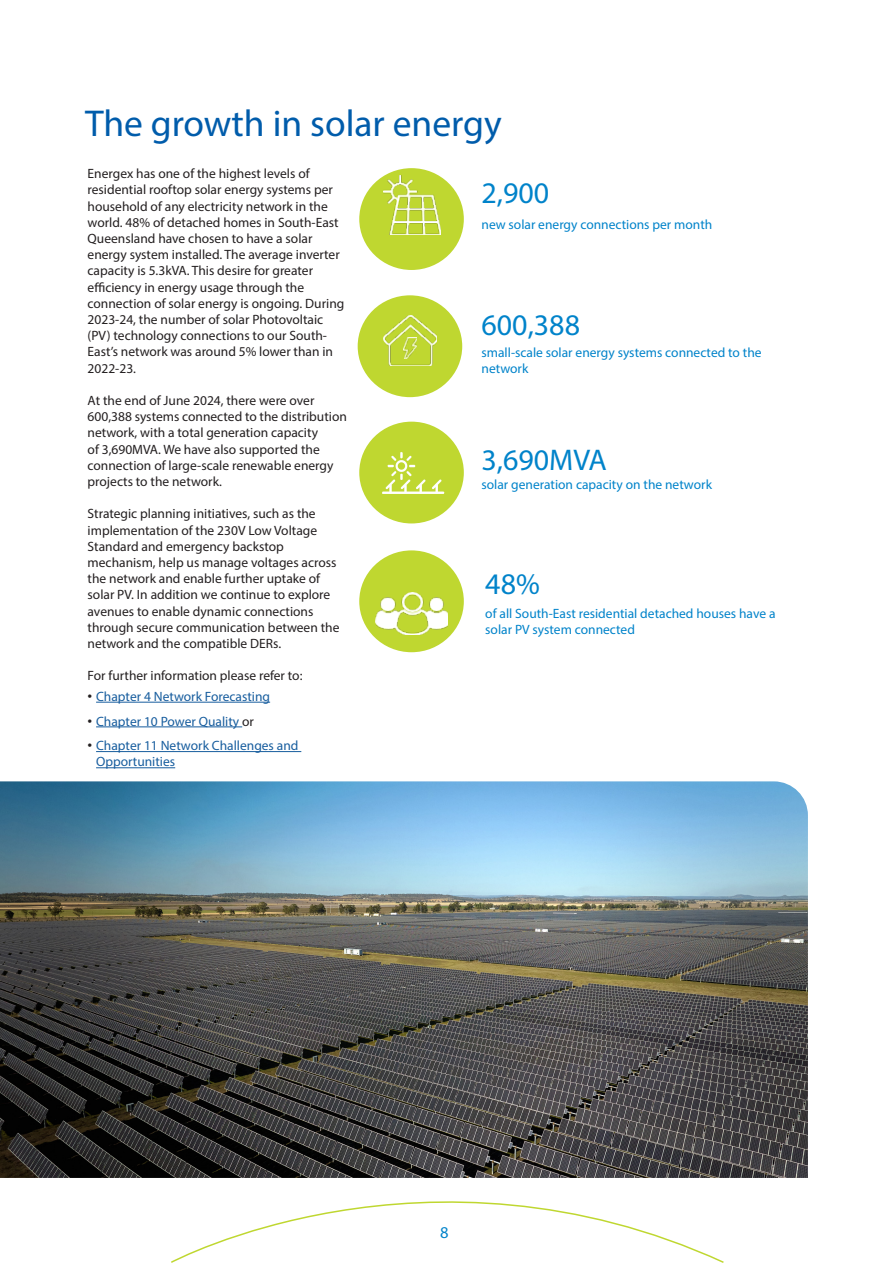
<style>
.page{position:relative;width:893px;height:1263px;background:#fff}
.page>*{position:absolute;margin:0;border:0;box-sizing:border-box;transform-origin:0 0}
.t1{font:37.5px "Myriad Pro";color:#005cab}
.t2{font:30px "Myriad Pro";color:#0083ca}
.t3{font:16.5px "Myriad Pro";color:#0083ca}
.t4{font:13.5px/16.2px "Myriad Pro";color:#231f20}
.t5{font:13.5px/16.2px "Myriad Pro";color:#0083ca}
.t6{font:13.5px/16.2px "Myriad Pro";color:#175d9e}
.s1{font-family:"Arial";color:#231f20}
.s2{color:#231f20}
</style>
<div class="page">
<div style="left:359px;top:168px;width:105px;height:102px;background:#bfd730;border-radius:50%"></div>
<div style="left:358px;top:295px;width:104px;height:102px;background:#bfd730;border-radius:50%"></div>
<div style="left:359px;top:422px;width:105px;height:101px;background:#bfd730;border-radius:50%"></div>
<div style="left:359px;top:550px;width:105px;height:102px;background:#bfd730;border-radius:50%"></div>
<img style="left:0;top:781px;width:808px;height:397px">
<svg style="left:170px;top:1127px;width:555px;height:136px"></svg>
<img style="left:383px;top:176px;width:57px;height:59px">
<img style="left:383px;top:316px;width:54px;height:49px">
<img style="left:403px;top:338px;width:14px;height:21px">
<img style="left:375px;top:592px;width:73px;height:43px">
<img style="left:382px;top:452px;width:63px;height:42px">
<hr style="left:96px;top:702px;width:174px;height:1px;background:#175d9e">
<hr style="left:96px;top:726px;width:146px;height:1px;background:#175d9e">
<hr style="left:96px;top:751px;width:205px;height:1px;background:#175d9e">
<hr style="left:96px;top:767px;width:79px;height:1px;background:#175d9e">
<p class="t1" style="left:85px;top:100px;width:418px">The growth in solar energy</p>
<p class="t2" style="left:481px;top:174px;width:69px">2,900</p>
<p class="t4" style="left:88px;top:165px;width:258px">Energex has one of the highest levels of residential rooftop solar energy systems per household of any electricity network in the world. 48% of detached homes in South-East Queensland have chosen to have a solar energy system installed. The average inverter capacity is 5.3kVA. This desire for greater efficiency in energy usage through the connection of solar energy is ongoing. During 2023-24, the number of solar Photovoltaic (PV) technology connections to our South-East’s network was around 5% lower than in 2022-23.</p>
<p class="t4" style="left:88px;top:392px;width:261px">At the end of June 2024, there were over 600,388 systems connected to the distribution network, with a total generation capacity<br>of 3,690MVA. We have also supported the connection of large-scale renewable energy projects to the network.</p>
<p class="t4" style="left:88px;top:505px;width:253px">Strategic planning initiatives, such as the implementation of the 230V Low Voltage Standard and emergency backstop mechanism, help us manage voltages across the network and enable further uptake of solar PV. In addition we continue to explore avenues to enable dynamic connections through secure communication between the network and the compatible DERs.</p>
<p class="t4" style="left:88px;top:667px;width:216px">For further information please refer to:</p>
<p class="t6" style="left:88px;top:688px;width:184px"><span class="s1">•</span> Chapter 4 Network Forecasting</p>
<p class="t6" style="left:88px;top:713px;width:168px"><span class="s1">•</span> Chapter 10 Power Quality <span class="s2">or</span></p>
<p class="t6" style="left:96px;top:737px;width:204px;text-indent:-9px"><span class="s1">•</span> Chapter 11 Network Challenges and<br>Opportunities</p>
<p class="t5" style="left:481px;top:216px;width:232px">new solar energy connections per month</p>
<p class="t2" style="left:481px;top:306px;width:100px">600,388</p>
<p class="t5" style="left:481px;top:344px;width:282px">small-scale solar energy systems connected to the network</p>
<p class="t2" style="left:481px;top:441px;width:127px">3,690MVA</p>
<p class="t5" style="left:481px;top:476px;width:232px">solar generation capacity on the network</p>
<p class="t2" style="left:485px;top:565px;width:56px">48%</p>
<p class="t5" style="left:485px;top:605px;width:292px">of all South-East residential detached houses have a solar PV system connected</p>
<p class="t3" style="left:440px;top:1222px;width:10px">8</p>
</div>
